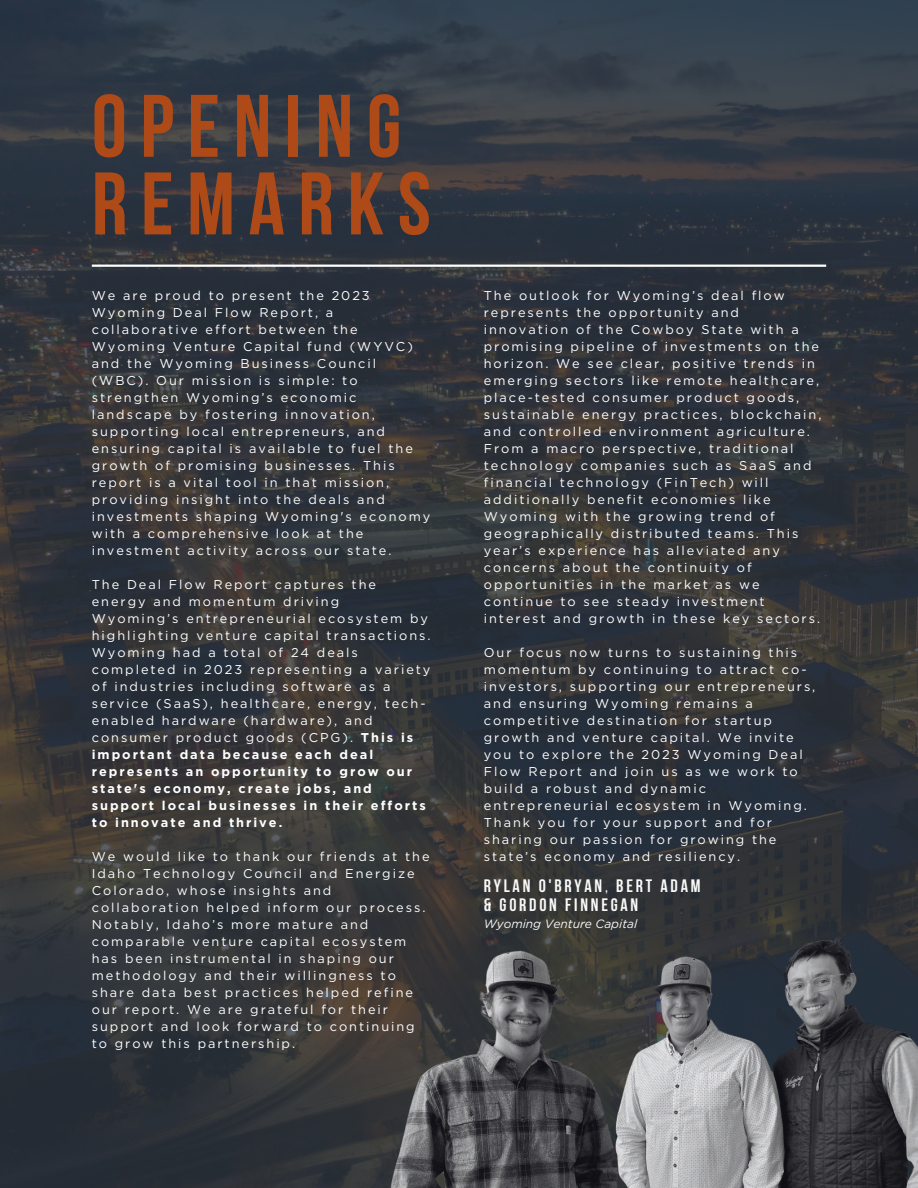
<style>
.page{position:relative;width:918px;height:1188px;background:#fff}
.page>*{position:absolute;margin:0;border:0;box-sizing:border-box;transform-origin:0 0}
.t1{font:700 88.5px/77.7px "Bebas Neue";letter-spacing:.155em;color:#ae4a18}
.t2{font:700 18px/19.2px "Bebas Neue";letter-spacing:.155em;color:#f9f9f9}
.t3{font:12.75px/17px "Gotham";letter-spacing:.155em;color:#fff}
.t4{font:italic 12px "Gotham";color:#f9f9f9}
.s1{font-weight:700}
.s2{font-weight:400}
</style>
<div class="page">
<img style="left:0;top:0;width:918px;height:1188px">
<hr style="left:92px;top:265px;width:734px;height:2px;background:#fff">
<img style="left:645px;top:893px;width:273px;height:295px">
<img style="left:373px;top:893px;width:272px;height:295px">
<p class="t1" style="left:92px;top:96px;width:341px">OPENING<br>REMARKS</p>
<h1 class="t3" style="left:92px;top:287px;width:340px">We are proud to present the 2023<br>Wyoming Deal Flow Report, a collaborative effort between the Wyoming Venture Capital fund (WYVC) and the Wyoming Business Council (WBC). Our mission is simple: to strengthen Wyoming’s economic landscape by fostering innovation, supporting local entrepreneurs, and ensuring capital is available to fuel the growth of promising businesses. This report is a vital tool in that mission, providing insight into the deals and investments shaping Wyoming's economy with a comprehensive look at the investment activity across our state.</h1>
<p class="t3" style="left:92px;top:576px;width:340px">The Deal Flow Report captures the energy and momentum driving<br>Wyoming’s entrepreneurial ecosystem by highlighting venture capital transactions.<br>Wyoming had a total of 24 deals completed in 2023 representing a variety of industries including software as a service (SaaS), healthcare, energy, tech&shy;enabled hardware (hardware), and consumer product goods (CPG). <span class="s1">This is important data because each deal represents an opportunity to grow our state's economy, create jobs, and support local businesses in their efforts to innovate and thrive.</span></p>
<p class="t3" style="left:92px;top:848px;width:339px">We would like to thank our friends at the Idaho Technology Council and Energize Colorado, whose insights and collaboration helped inform our process.<br>Notably, Idaho’s more mature and comparable venture capital ecosystem has been instrumental in shaping our methodology and their willingness to share data best practices helped refine our report. We are grateful for their support and look forward to continuing to grow this partnership.</p>
<p class="t3" style="left:484px;top:287px;width:339px">The outlook for Wyoming’s deal flow represents the opportunity and innovation of the Cowboy State with a promising pipeline of investments on the horizon. We see clear, positive trends in emerging sectors like remote healthcare, place-tested consumer product goods, sustainable energy practices, blockchain, and controlled environment agriculture.<br>From a macro perspective, traditional technology companies such as SaaS and financial technology (FinTech) will additionally benefit economies like Wyoming with the growing trend of geographically distributed teams. This year’s experience has alleviated any concerns about the continuity of opportunities in the market as we continue to see steady investment interest and growth in these key sectors.</p>
<p class="t3" style="left:484px;top:644px;width:333px">Our focus now turns to sustaining this momentum by continuing to attract co&shy;investors, supporting our entrepreneurs, and ensuring Wyoming remains a competitive destination for startup growth and venture capital. We invite you to explore the 2023 Wyoming Deal Flow Report and join us as we work to build a robust and dynamic entrepreneurial ecosystem in Wyoming.<br>Thank you for your support and for sharing our passion for growing the state’s economy and resiliency.</p>
<p class="t2" style="left:484px;top:878px;width:218px">RYLAN O'BRYAN<span class="s2">,</span> BERT ADAM &amp; GORDON FINNEGAN</p>
<h2 class="t4" style="left:484px;top:917px;width:155px">Wyoming Venture Capital</h2>
</div>
